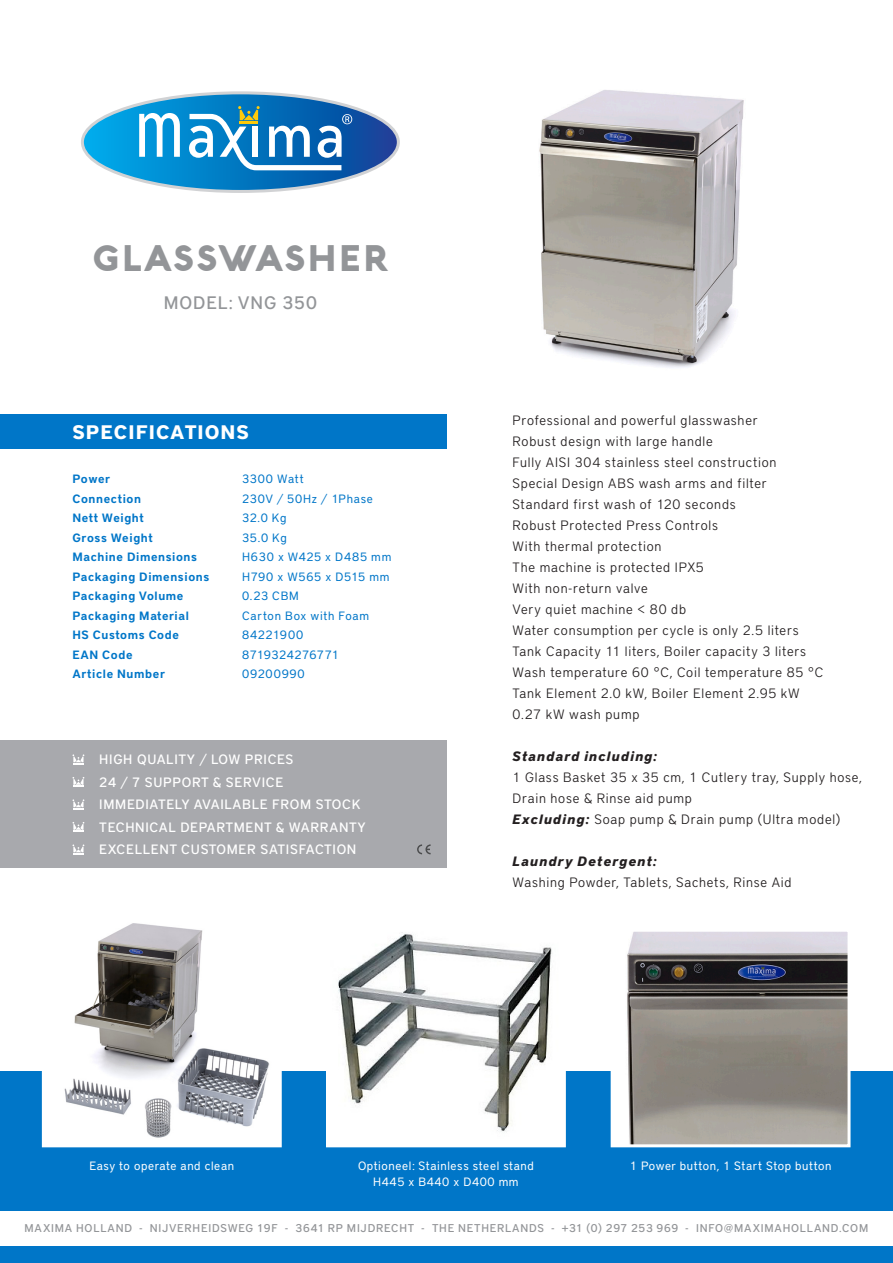
<style>
.page{position:relative;width:893px;height:1263px;background:#fff}
.page>*{position:absolute;margin:0;border:0;box-sizing:border-box;transform-origin:0 0}
.t1{font:900 36px "Aquawax";letter-spacing:.055em;color:#939598}
.t2{font:700 19.5px "District Pro";letter-spacing:.05em;color:#fff}
.t3{font:500 18px "District Pro";letter-spacing:.05em;color:#939598}
.t4{font:300 13.5px/21px "District Pro";letter-spacing:.055em;color:#231f20}
.t5{font:500 13.5px "District Pro";letter-spacing:.05em;color:#fff}
.t6{font:italic 700 13.5px "District Pro";letter-spacing:.06em;color:#231f20}
.t7{font:600 12px "District Pro";letter-spacing:.05em;color:#0076c8}
.t8{font:12px "District Pro";letter-spacing:.055em;color:#0076c8}
.t9{font:12px "District Pro";letter-spacing:.05em;color:#fff}
.t10{font:12px "District Pro";letter-spacing:.035em;color:#0076c8}
.t11{font:500 11.25px "District Pro";letter-spacing:.07em;color:#939598}
.s1{font-weight:700;font-style:italic}
</style>
<div class="page">
<div style="left:0;top:740px;width:446px;height:128px;background:#a8a9ad"></div>
<div style="left:0;top:1071px;width:893px;height:192px;background:#0076c8"></div>
<img style="left:539px;top:90px;width:205px;height:278px">
<div style="left:0;top:415px;width:446px;height:34px;background:#0076c8"></div>
<svg style="left:82px;top:93px;width:316px;height:99px"></svg>
<div style="left:0;top:1211px;width:893px;height:34px;background:#fff"></div>
<svg style="left:73px;top:754px;width:11px;height:10px"></svg>
<svg style="left:73px;top:777px;width:11px;height:10px"></svg>
<svg style="left:73px;top:799px;width:11px;height:10px"></svg>
<svg style="left:73px;top:844px;width:11px;height:10px"></svg>
<svg style="left:73px;top:822px;width:11px;height:10px"></svg>
<svg style="left:417px;top:844px;width:14px;height:10px"></svg>
<svg style="left:41px;top:923px;width:241px;height:225px"></svg>
<svg style="left:610px;top:931px;width:241px;height:217px"></svg>
<svg style="left:326px;top:932px;width:240px;height:216px"></svg>
<p class="t1" style="left:92px;top:234px;width:297px">GLASSWASHER</p>
<p class="t3" style="left:164px;top:290px;width:154px">MODEL: VNG 350</p>
<p class="t2" style="left:73px;top:418px;width:178px">SPECIFICATIONS</p>
<p class="t7" style="left:73px;top:471px;width:39px">Power</p>
<p class="t7" style="left:73px;top:490px;width:70px">Connection</p>
<p class="t7" style="left:73px;top:510px;width:73px">Nett Weight</p>
<p class="t7" style="left:73px;top:529px;width:82px">Gross Weight</p>
<p class="t7" style="left:73px;top:549px;width:126px">Machine Dimensions</p>
<p class="t7" style="left:73px;top:568px;width:138px">Packaging Dimensions</p>
<p class="t7" style="left:73px;top:588px;width:112px">Packaging Volume</p>
<p class="t7" style="left:73px;top:607px;width:118px">Packaging Material</p>
<p class="t7" style="left:73px;top:627px;width:108px">HS Customs Code</p>
<p class="t7" style="left:73px;top:646px;width:62px">EAN Code</p>
<p class="t7" style="left:73px;top:666px;width:94px">Article Number</p>
<p class="t8" style="left:242px;top:471px;width:63px">3300 Watt</p>
<p class="t8" style="left:242px;top:490px;width:132px">230V / 50Hz / 1Phase</p>
<p class="t8" style="left:242px;top:510px;width:46px">32.0 Kg</p>
<p class="t8" style="left:242px;top:529px;width:46px">35.0 Kg</p>
<p class="t8" style="left:242px;top:549px;width:151px">H630 x W425 x D485 mm</p>
<p class="t8" style="left:242px;top:568px;width:149px">H790 x W565 x D515 mm</p>
<p class="t8" style="left:242px;top:588px;width:58px">0.23 CBM</p>
<p class="t8" style="left:242px;top:607px;width:129px">Carton Box with Foam</p>
<p class="t8" style="left:242px;top:627px;width:63px">84221900</p>
<p class="t10" style="left:242px;top:646px;width:98px">8719324276771</p>
<p class="t8" style="left:242px;top:666px;width:64px">09200990</p>
<p class="t5" style="left:99px;top:750px;width:196px">HIGH QUALITY / LOW PRICES</p>
<p class="t5" style="left:99px;top:773px;width:186px">24 / 7 SUPPORT &amp; SERVICE</p>
<p class="t5" style="left:99px;top:795px;width:263px">IMMEDIATELY AVAILABLE FROM STOCK</p>
<p class="t5" style="left:99px;top:818px;width:268px">TECHNICAL DEPARTMENT &amp; WARRANTY</p>
<p class="t5" style="left:99px;top:840px;width:259px">EXCELLENT CUSTOMER SATISFACTION</p>
<p class="t4" style="left:513px;top:409px;width:247px">Professional and powerful glasswasher</p>
<p class="t4" style="left:513px;top:430px;width:202px">Robust design with large handle</p>
<p class="t4" style="left:513px;top:451px;width:265px">Fully AISI 304 stainless steel construction</p>
<p class="t4" style="left:513px;top:472px;width:256px">Special Design ABS wash arms and filter</p>
<p class="t4" style="left:513px;top:493px;width:225px">Standard first wash of 120 seconds</p>
<p class="t4" style="left:513px;top:514px;width:207px">Robust Protected Press Controls</p>
<p class="t4" style="left:513px;top:535px;width:150px">With thermal protection</p>
<p class="t4" style="left:513px;top:556px;width:193px">The machine is protected IPX5</p>
<p class="t4" style="left:513px;top:577px;width:137px">With non-return valve</p>
<p class="t4" style="left:513px;top:598px;width:175px">Very quiet machine &lt; 80 db</p>
<p class="t4" style="left:513px;top:619px;width:288px">Water consumption per cycle is only 2.5 liters</p>
<p class="t4" style="left:513px;top:640px;width:295px">Tank Capacity 11 liters, Boiler capacity 3 liters</p>
<p class="t4" style="left:513px;top:661px;width:312px">Wash temperature 60 °C, Coil temperature 85 °C</p>
<p class="t4" style="left:513px;top:682px;width:289px">Tank Element 2.0 kW, Boiler Element 2.95 kW</p>
<p class="t4" style="left:513px;top:703px;width:128px">0.27 kW wash pump</p>
<p class="t6" style="left:513px;top:747px;width:147px">Standard including:</p>
<p class="t4" style="left:513px;top:766px;width:351px">1 Glass Basket 35 x 35 cm, 1 Cutlery tray, Supply hose,<br>Drain hose &amp; Rinse aid pump</p>
<p class="t4" style="left:513px;top:808px;width:329px"><span class="s1">Excluding:</span> Soap pump &amp; Drain pump (Ultra model)</p>
<p class="t6" style="left:513px;top:852px;width:146px">Laundry Detergent:</p>
<p class="t4" style="left:513px;top:871px;width:280px">Washing Powder, Tablets, Sachets, Rinse Aid</p>
<p class="t9" style="left:89px;top:1157px;width:146px">Easy to operate and clean</p>
<p class="t9" style="left:358px;top:1157px;width:177px">Optioneel: Stainless steel stand</p>
<p class="t9" style="left:630px;top:1157px;width:203px">1 Power button, 1 Start Stop button</p>
<p class="t9" style="left:373px;top:1174px;width:147px">H445 x B440 x D400 mm</p>
<p class="t11" style="left:25px;top:1221px;width:845px">MAXIMA HOLLAND - NIJVERHEIDSWEG 19F - 3641 RP MIJDRECHT - THE NETHERLANDS - +31 (0) 297 253 969 - INFO@MAXIMAHOLLAND.COM</p>
</div>
